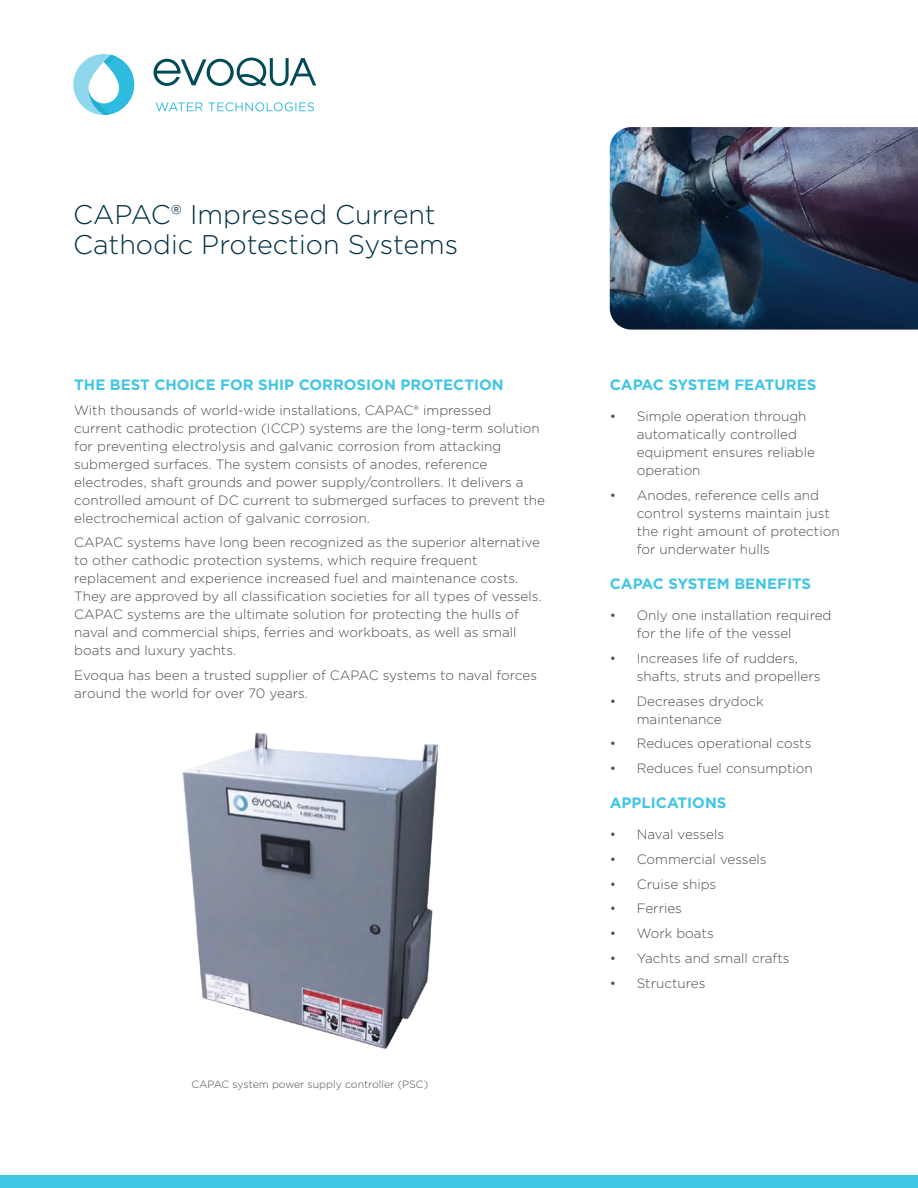
<style>
.page{position:relative;width:918px;height:1188px;background:#fff}
.page>*{position:absolute;margin:0;border:0;box-sizing:border-box;transform-origin:0 0}
.Headline{font:300 27px/30px "Gotham";color:#002f45}
.Subhead{font:700 15px "Gotham";color:#41c5e5}
.Body_text{font:300 13.5px/18px "Gotham";color:#4b4c4d}
.Body_text_-_last{font:300 13.5px/18px "Gotham";color:#4b4c4d}
.Caption_Text{font:300 10.5px "Gotham";color:#4b4c4d}
</style>
<div class="page">
<div style="left:0;top:1175px;width:918px;height:13px;background:#41c5e5"></div>
<svg style="left:154px;top:58px;width:162px;height:28px"></svg>
<svg style="left:156px;top:102px;width:46px;height:9px"></svg>
<svg style="left:208px;top:102px;width:106px;height:9px"></svg>
<svg style="left:73px;top:54px;width:61px;height:61px"></svg>
<img style="left:610px;top:127px;width:308px;height:203px">
<img style="left:182px;top:732px;width:257px;height:317px">
<p class="Headline" style="left:73px;top:199px;width:387px">CAPAC® Impressed Current<br>Cathodic Protection Systems</p>
<p class="Subhead" style="left:74px;top:375px;width:431px">THE BEST CHOICE FOR SHIP CORROSION PROTECTION</p>
<p class="Body_text" style="left:74px;top:401px;width:472px">With thousands of world-wide installations, CAPAC® impressed<br>current cathodic protection (ICCP) systems are the long-term solution for preventing electrolysis and galvanic corrosion from attacking submerged surfaces. The system consists of anodes, reference electrodes, shaft grounds and power supply/controllers. It delivers a controlled amount of DC current to submerged surfaces to prevent the electrochemical action of galvanic corrosion.</p>
<p class="Body_text" style="left:74px;top:533px;width:469px">CAPAC systems have long been recognized as the superior alternative to other cathodic protection systems, which require frequent replacement and experience increased fuel and maintenance costs.<br>They are approved by all classification societies for all types of vessels.<br>CAPAC systems are the ultimate solution for protecting the hulls of naval and commercial ships, ferries and workboats, as well as small boats and luxury yachts.</p>
<p class="Body_text_-_last" style="left:74px;top:666px;width:464px">Evoqua has been a trusted supplier of CAPAC systems to naval forces around the world for over 70 years.</p>
<p class="Caption_Text" style="left:191px;top:1077px;width:238px">CAPAC system power supply controller (PSC)</p>
<p class="Subhead" style="left:610px;top:375px;width:208px">CAPAC SYSTEM FEATURES</p>
<p class="Body_text" style="left:637px;top:407px;width:180px;text-indent:-27px">• Simple operation through automatically controlled equipment ensures reliable operation</p>
<p class="Body_text" style="left:637px;top:486px;width:204px;text-indent:-27px">• Anodes, reference cells and control systems maintain just the right amount of protection for underwater hulls</p>
<p class="Subhead" style="left:610px;top:573px;width:203px">CAPAC SYSTEM BENEFITS</p>
<p class="Body_text" style="left:637px;top:606px;width:196px;text-indent:-27px">• Only one installation required for the life of the vessel</p>
<p class="Body_text" style="left:637px;top:649px;width:185px;text-indent:-27px">• Increases life of rudders, shafts, struts and propellers</p>
<p class="Body_text" style="left:637px;top:692px;width:128px;text-indent:-27px">• Decreases drydock maintenance</p>
<p class="Body_text" style="left:610px;top:734px;width:203px">• Reduces operational costs</p>
<p class="Body_text" style="left:610px;top:759px;width:205px">• Reduces fuel consumption</p>
<p class="Subhead" style="left:610px;top:792px;width:118px">APPLICATIONS</p>
<p class="Body_text" style="left:610px;top:825px;width:116px">• Naval vessels</p>
<p class="Body_text" style="left:610px;top:850px;width:158px">• Commercial vessels</p>
<p class="Body_text" style="left:610px;top:875px;width:108px">• Cruise ships</p>
<p class="Body_text" style="left:610px;top:899px;width:74px">• Ferries</p>
<p class="Body_text" style="left:610px;top:924px;width:105px">• Work boats</p>
<p class="Body_text" style="left:610px;top:949px;width:181px">• Yachts and small crafts</p>
<p class="Body_text" style="left:610px;top:974px;width:97px">• Structures</p>
</div>
